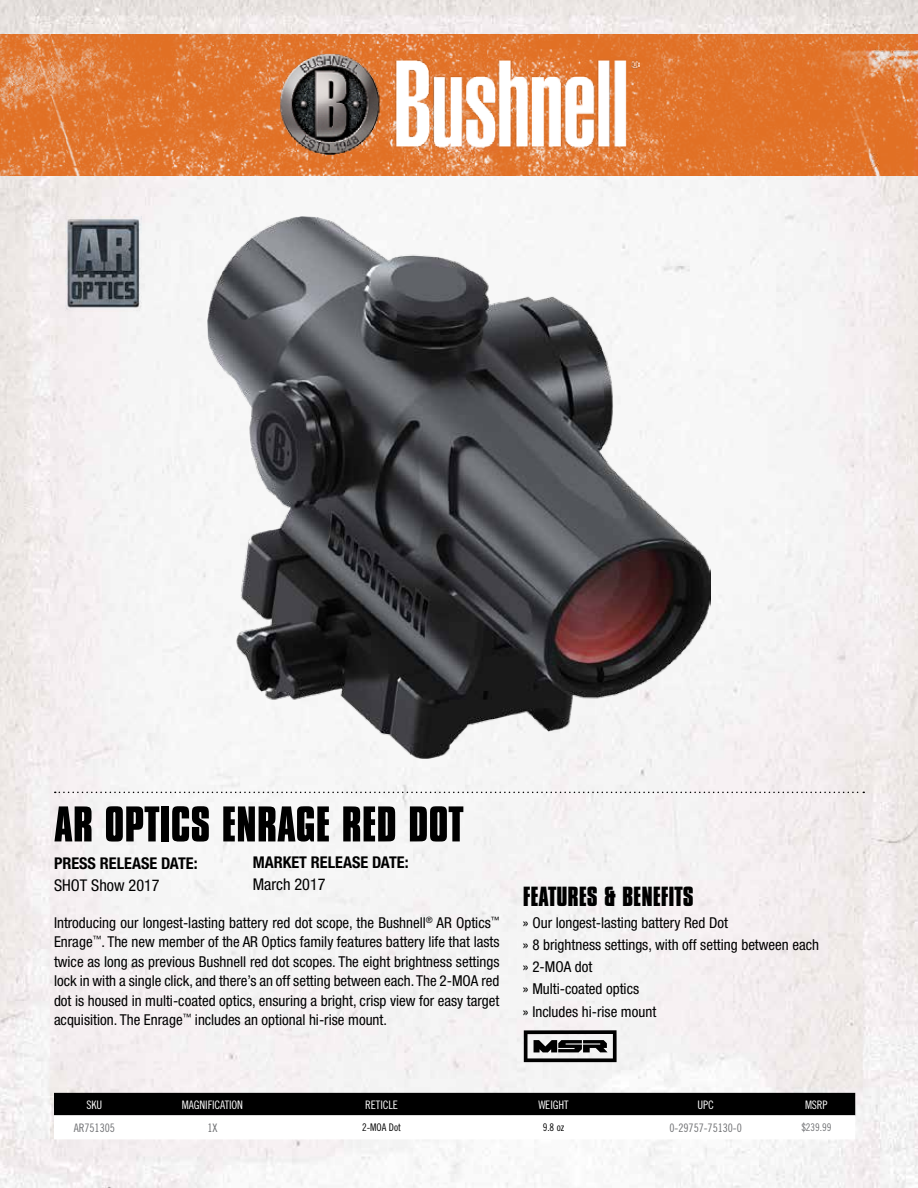
<style>
.page{position:relative;width:918px;height:1188px;background:#fff}
.page>*{position:absolute;margin:0;border:0;box-sizing:border-box;transform-origin:0 0}
.t1{font:52.5px "Compacta Bold Plain";color:#000}
.t2{font:28.95px "Compacta Bold Plain";color:#000}
.t3{font:700 condensed 16.2px "Helvetica Neue LT Std";color:#000}
.t4{font:condensed 16.2px "Helvetica Neue LT Std";color:#000}
.t5{font:condensed 15px/19.5px "Helvetica Neue LT Std";color:#000}
.t6{font:11.7px "Trade Gothic Cond Eighteen";letter-spacing:-.01em;color:#fff}
.t7{font:11.7px "Trade Gothic Cond Eighteen";letter-spacing:-.005em;color:#6d6e71}
.t8{font:10.5px "Trade Gothic Cond Eighteen";letter-spacing:-.005em;color:#000}
.t9{font:10.5px "Trade Gothic Cond Eighteen";color:#6d6e71}
</style>
<div class="page">
<img style="left:0;top:0;width:918px;height:1188px">
<img style="left:0;top:35px;width:918px;height:141px">
<img style="left:279px;top:53px;width:360px;height:101px">
<svg style="left:55px;top:792px;width:809px;height:1px"></svg>
<svg style="left:54px;top:1093px;width:801px;height:46px"></svg>
<img style="left:207px;top:216px;width:504px;height:542px">
<img style="left:65px;top:216px;width:77px;height:95px">
<svg style="left:524px;top:1030px;width:93px;height:32px"></svg>
<h1 class="t1" style="left:54px;top:793px;width:411px">AR OPTICS ENRAGE RED DOT</h1>
<p class="t3" style="left:253px;top:852px;width:157px">MARKET RELEASE DATE:</p>
<p class="t4" style="left:253px;top:875px;width:74px">March 2017</p>
<p class="t3" style="left:54px;top:854px;width:145px">PRESS RELEASE DATE:</p>
<p class="t4" style="left:54px;top:876px;width:107px">SHOT Show 2017</p>
<p class="t5" style="left:54px;top:913px;width:447px;text-align:justify">Introducing our longest-lasting battery red dot scope, the Bushnell<sup>®</sup> AR Optics<sup>™ </sup>Enrage<sup>™</sup>. The new member of the AR Optics family features battery life that lasts twice as long as previous Bushnell red dot scopes. The eight brightness settings lock in with a single click, and there’s an off setting between each. The 2-MOA red dot is housed in multi-coated optics, ensuring a bright, crisp view for easy target acquisition. The Enrage<sup>™</sup> includes an optional hi-rise mount.</p>
<h2 class="t2" style="left:523px;top:879px;width:172px">FEATURES &amp; BENEFITS</h2>
<p class="t5" style="left:523px;top:911px;width:298px;line-height:22.2px">» Our longest-lasting battery Red Dot<br>» 8 brightness settings, with off setting between each » 2-MOA dot<br>» Multi-coated optics<br>» Includes hi-rise mount</p>
<p class="t6" style="left:86px;top:1098px;width:17px">SKU</p>
<p class="t6" style="left:182px;top:1098px;width:63px">MAGNIFICATION</p>
<p class="t6" style="left:365px;top:1098px;width:34px">RETICLE</p>
<p class="t6" style="left:538px;top:1098px;width:32px">WEIGHT</p>
<p class="t6" style="left:698px;top:1098px;width:18px">UPC</p>
<p class="t6" style="left:805px;top:1098px;width:24px">MSRP</p>
<p class="t7" style="left:74px;top:1121px;width:43px">AR751305</p>
<p class="t7" style="left:207px;top:1121px;width:12px">1X</p>
<p class="t8" style="left:362px;top:1122px;width:40px">2-MOA Dot</p>
<p class="t8" style="left:543px;top:1122px;width:23px">9.8 oz</p>
<p class="t7" style="left:670px;top:1121px;width:74px">0-29757-75130-0</p>
<p class="t9" style="left:801px;top:1122px;width:31px">$239.99</p>
</div>
